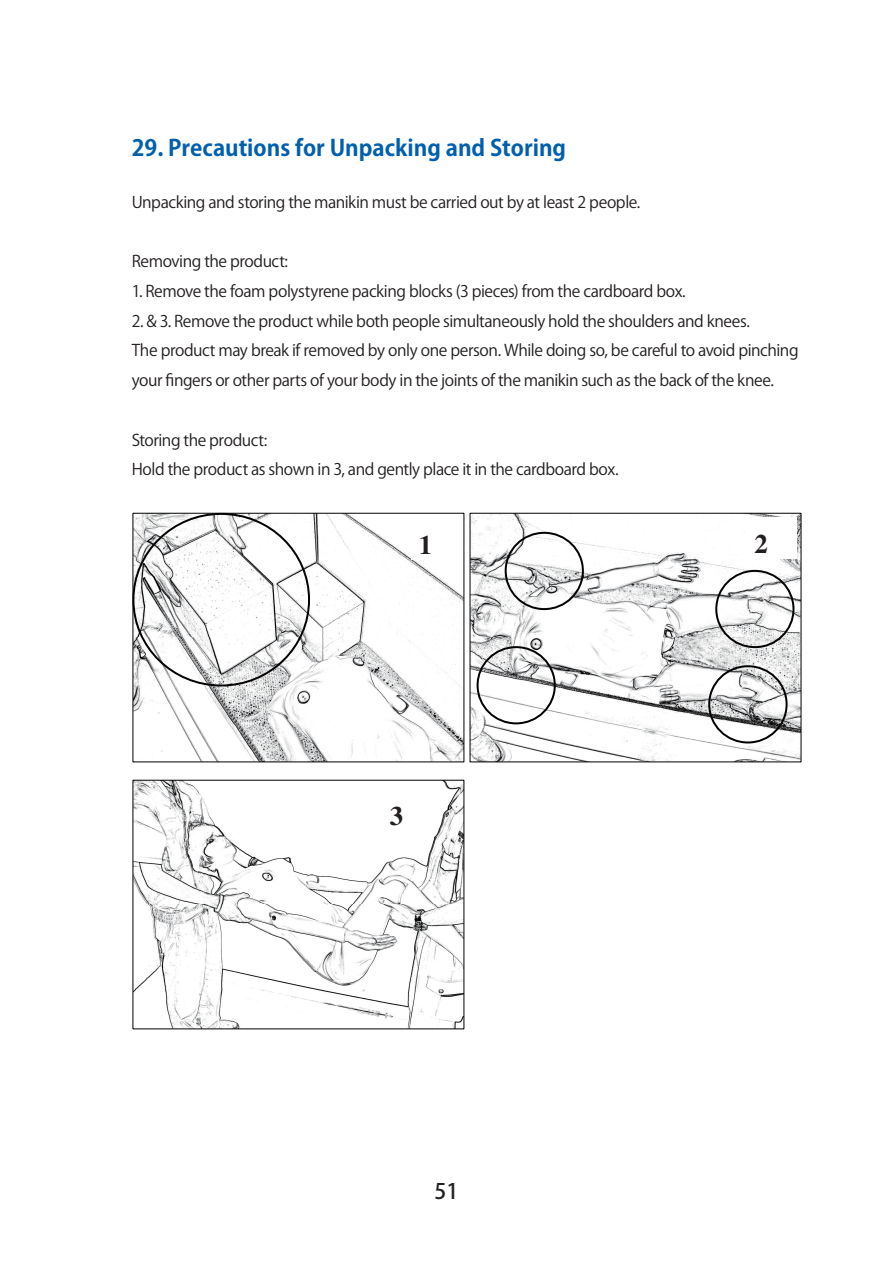
<style>
.page{position:relative;width:893px;height:1263px;background:#fff}
.page>*{position:absolute;margin:0;border:0;box-sizing:border-box;transform-origin:0 0}
.t1{font:700 26.85px "Times";color:#231f20}
.t2{font:700 22.35px "Koz Go Pro";color:#0160ae}
.t3{font:500 21.3px "Koz Go Pro";color:#231f20}
.t4{font:15.9px/29.7px "Koz Go Pro";letter-spacing:-.025em;color:#231f20}
</style>
<div class="page">
<img style="left:471px;top:515px;width:328px;height:245px">
<img style="left:134px;top:782px;width:328px;height:245px">
<img style="left:134px;top:515px;width:328px;height:245px">
<div style="left:411px;top:518px;width:49px;height:42px;background:#fff"></div>
<div style="left:747px;top:518px;width:49px;height:41px;background:#fff"></div>
<div style="left:382px;top:790px;width:50px;height:42px;background:#fff"></div>
<div style="left:505px;top:532px;width:79px;height:78px;border:2px solid #030303;border-radius:50%"></div>
<div style="left:477px;top:646px;width:79px;height:78px;border:2px solid #030303;border-radius:50%"></div>
<div style="left:715px;top:570px;width:79px;height:78px;border:2px solid #030303;border-radius:50%"></div>
<div style="left:708px;top:665px;width:80px;height:78px;border:2px solid #030303;border-radius:50%"></div>
<h2 class="t2" style="left:132px;top:133px;width:436px">29. Precautions for Unpacking and Storing</h2>
<p class="t4" style="left:132px;top:187px;width:510px">Unpacking and storing the manikin must be carried out by at least 2 people.</p>
<p class="t4" style="left:132px;top:247px;width:158px">Removing the product:</p>
<p class="t4" style="left:132px;top:277px;width:555px">1. Remove the foam polystyrene packing blocks (3 pieces) from the cardboard box.</p>
<p class="t4" style="left:132px;top:306px;width:668px">2. &amp; 3. Remove the product while both people simultaneously hold the shoulders and knees.<br>The product may break if removed by only one person. While doing so, be careful to avoid pinching your fingers or other parts of your body in the joints of the manikin such as the back of the knee.</p>
<p class="t4" style="left:132px;top:425px;width:488px">Storing the product:<br>Hold the product as shown in 3, and gently place it in the cardboard box.</p>
<h1 class="t1" style="left:419px;top:528px;width:15px">1</h1>
<h1 class="t1" style="left:755px;top:528px;width:15px">2</h1>
<h1 class="t1" style="left:390px;top:800px;width:15px">3</h1>
<h3 class="t3" style="left:435px;top:1177px;width:25px">51</h3>
</div>
